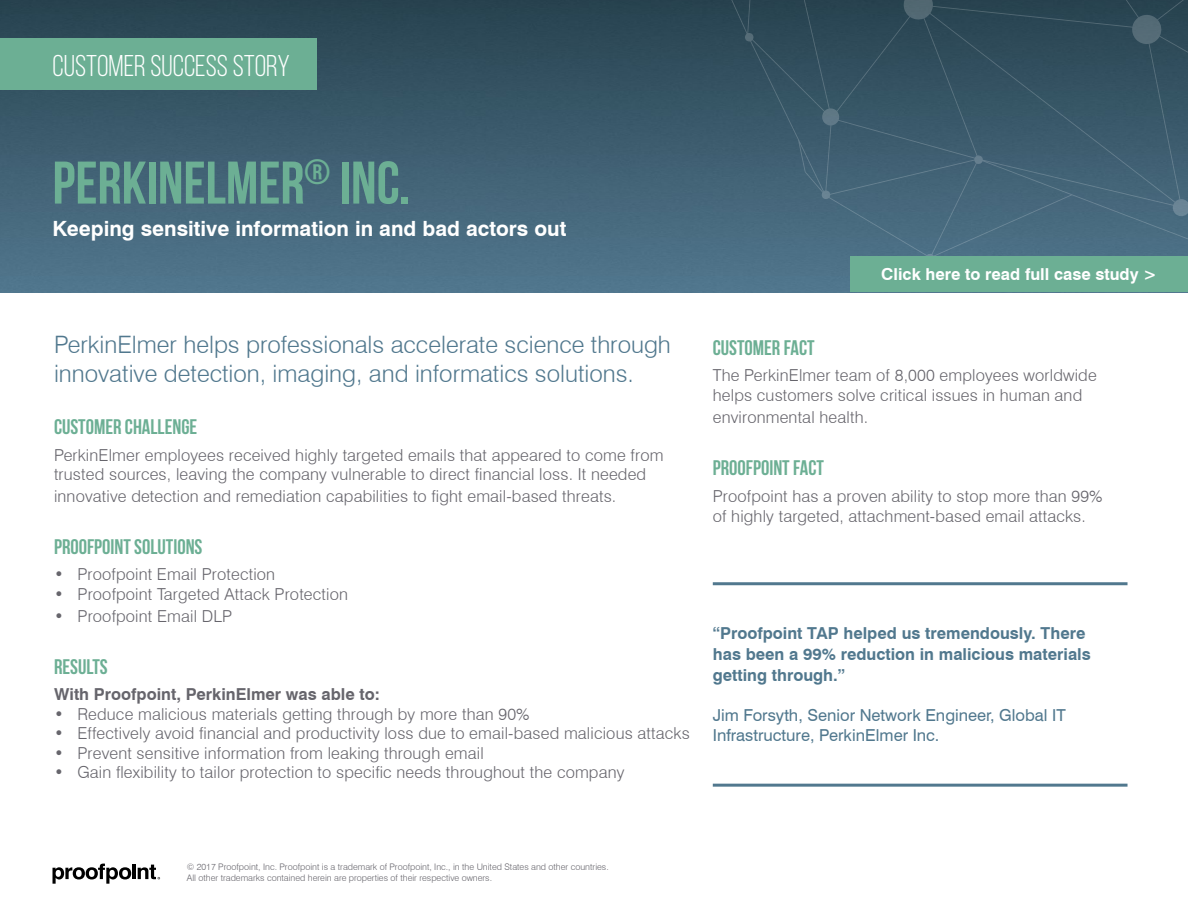
<style>
.page{position:relative;width:1188px;height:918px;background:#fff}
.page>*{position:absolute;margin:0;border:0;box-sizing:border-box;transform-origin:0 0}
.t1{font:700 60px "Bebas Neue";color:#6caf94}
.t2{font:30px "Bebas Neue";color:#fff}
.t3{font:300 24px/28.8px "Swiss 721 BT";color:#51788e}
.t4{font:700 21px "Bebas Neue";color:#6caf94}
.t5{font:700 21px "Swiss 721 BT";color:#fff}
.t6{font:300 16.5px/19.8px "Swiss 721 BT";letter-spacing:.01em;color:#66656c}
.t7{font:700 16.5px/21px "Swiss 721 BT";color:#51788e}
.t8{font:16.5px/19.8px "Swiss 721 BT";color:#51788e}
.t9{font:700 16.5px "Swiss 721 BT";color:#66656c}
.t10{font:700 16.5px "Swiss 721 BT";color:#fff}
.t11{font:300 9px/10.8px "Swiss 721 BT";color:#66656c}
</style>
<div class="page">
<img style="left:0;top:0;width:850px;height:292px">
<svg style="left:689px;top:0;width:499px;height:262px;background:#3b5a6b"></svg>
<svg style="left:52px;top:864px;width:108px;height:20px"></svg>
<hr style="left:713px;top:784px;width:415px;height:3px;background:#51788e">
<hr style="left:713px;top:582px;width:415px;height:3px;background:#51788e">
<div style="left:0;top:38px;width:316px;height:52px;background:#6caf94"></div>
<div style="left:850px;top:257px;width:338px;height:35px;background:#6caf94"></div>
<h2 class="t2" style="left:52px;top:49px;width:239px">CUSTOMER SUCCESS STORY</h2>
<h1 class="t1" style="left:52px;top:150px;width:360px">PERKINELMER<sup>®</sup> INC.</h1>
<p class="t5" style="left:52px;top:215px;width:515px">Keeping sensitive information in and bad actors out</p>
<h3 class="t3" style="left:54px;top:330px;width:618px">PerkinElmer helps professionals accelerate science through innovative detection, imaging, and informatics solutions.</h3>
<p class="t4" style="left:54px;top:416px;width:145px">CUSTOMER CHALLENGE</p>
<p class="t6" style="left:54px;top:445px;width:611px">PerkinElmer employees received highly targeted emails that appeared to come from trusted sources, leaving the company vulnerable to direct financial loss. It needed</p>
<p class="t6" style="left:54px;top:486px;width:564px">innovative detection and remediation capabilities to fight email-based threats.</p>
<p class="t4" style="left:54px;top:535px;width:150px">PROOFPOINT SOLUTIONS</p>
<p class="t6" style="left:54px;top:565px;width:223px">• Proofpoint Email Protection</p>
<p class="t6" style="left:54px;top:584px;width:296px">• Proofpoint Targeted Attack Protection</p>
<p class="t6" style="left:54px;top:606px;width:180px">• Proofpoint Email DLP</p>
<p class="t4" style="left:54px;top:655px;width:55px">RESULTS</p>
<p class="t9" style="left:54px;top:684px;width:327px">With Proofpoint, PerkinElmer was able to:</p>
<p class="t6" style="left:54px;top:704px;width:477px">• Reduce malicious materials getting through by more than 90%</p>
<p class="t6" style="left:54px;top:723px;width:637px">• Effectively avoid financial and productivity loss due to email-based malicious attacks</p>
<p class="t6" style="left:54px;top:743px;width:431px">• Prevent sensitive information from leaking through email</p>
<p class="t6" style="left:54px;top:762px;width:572px">• Gain flexibility to tailor protection to specific needs throughout the company</p>
<p class="t10" style="left:881px;top:264px;width:277px">Click here to read full case study &gt;</p>
<p class="t4" style="left:713px;top:336px;width:103px">CUSTOMER FACT</p>
<p class="t6" style="left:713px;top:366px;width:385px">The PerkinElmer team of 8,000 employees worldwide helps customers solve critical issues in human and</p>
<p class="t6" style="left:713px;top:407px;width:157px">environmental health.</p>
<p class="t4" style="left:713px;top:457px;width:113px">PROOFPOINT FACT</p>
<p class="t6" style="left:713px;top:486px;width:391px">Proofpoint has a proven ability to stop more than 99% of highly targeted, attachment-based email attacks.</p>
<p class="t7" style="left:713px;top:623px;width:380px">“Proofpoint TAP helped us tremendously. There has been a 99% reduction in malicious materials getting through.”</p>
<p class="t8" style="left:713px;top:705px;width:355px">Jim Forsyth, Senior Network Engineer, Global IT<br>Infrastructure, PerkinElmer Inc.</p>
<p class="t11" style="left:187px;top:862px;width:423px">© 2017 Proofpoint, Inc. Proofpoint is a trademark of Proofpoint, Inc., in the United States and other countries.<br>All other trademarks contained herein are properties of their respective owners.</p>
</div>
